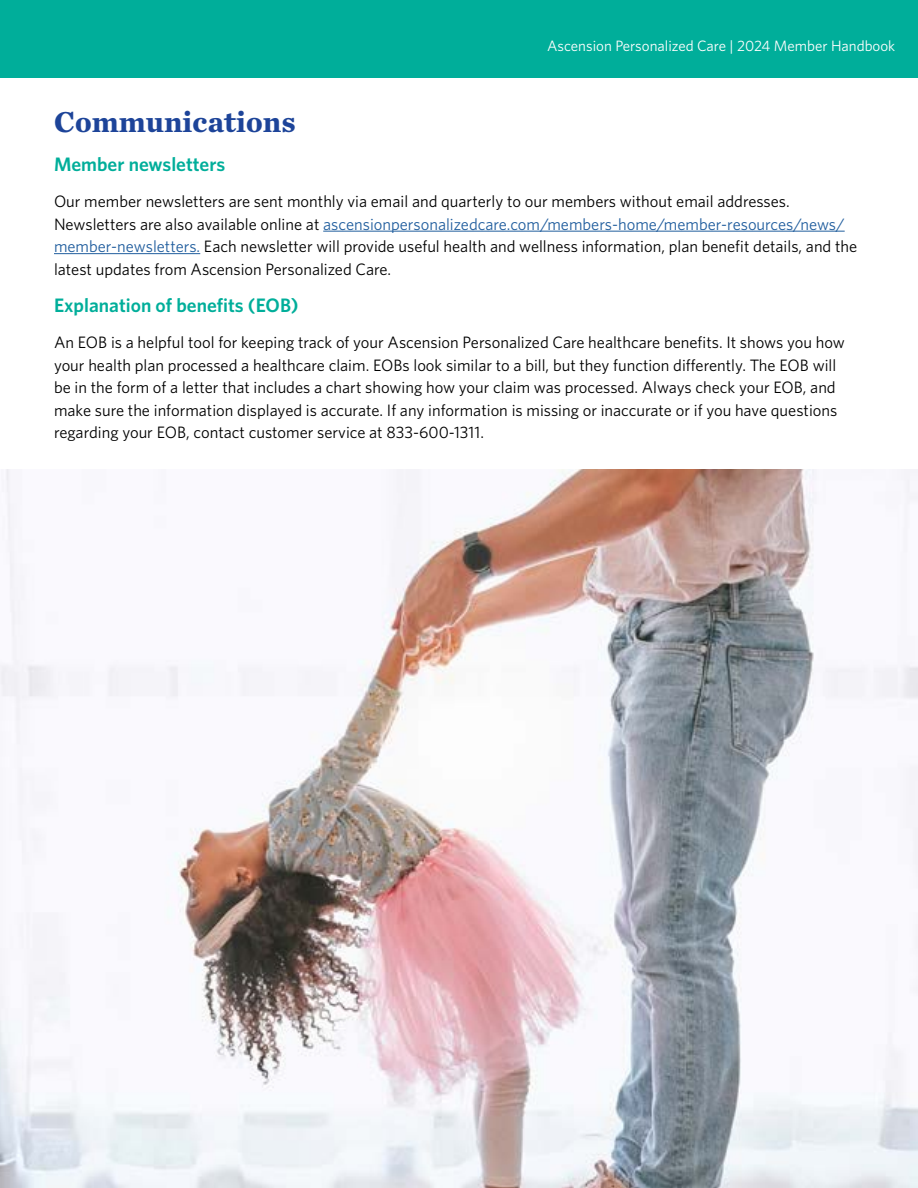
<style>
.page{position:relative;width:918px;height:1188px;background:#fff}
.page>*{position:absolute;margin:0;border:0;box-sizing:border-box;transform-origin:0 0}
.t1{font:700 30px "Chronicle Text G1";color:#1d4499}
.t2{font:600 19.5px "Whitney";color:#00ae9a}
.t3{font:16.5px/22.5px "Whitney";color:#000}
.t4{font:15px "Whitney";color:#fff}
.s1{color:#215e9e}
</style>
<div class="page">
<hr style="left:323px;top:231px;width:522px;height:1px;background:#215e9e">
<hr style="left:54px;top:253px;width:146px;height:1px;background:#215e9e">
<div style="left:0;top:0;width:918px;height:78px;background:#00ae9a"></div>
<img style="left:0;top:470px;width:918px;height:718px">
<h1 class="t1" style="left:54px;top:98px;width:243px">Communications</h1>
<p class="t4" style="left:547px;top:36px;width:350px">Ascension Personalized Care | 2024 Member Handbook</p>
<p class="t2" style="left:54px;top:151px;width:173px">Member newsletters</p>
<p class="t3" style="left:54px;top:189px;width:805px">Our member newsletters are sent monthly via email and quarterly to our members without email addresses.<br>Newsletters are also available online at <span class="s1">ascensionpersonalizedcare.com/members-home/member-resources/news/ member-newsletters.</span> Each newsletter will provide useful health and wellness information, plan benefit details, and the latest updates from Ascension Personalized Care.</p>
<p class="t2" style="left:54px;top:293px;width:246px">Explanation of benefits (EOB)</p>
<p class="t3" style="left:54px;top:331px;width:792px">An EOB is a helpful tool for keeping track of your Ascension Personalized Care healthcare benefits. It shows you how your health plan processed a healthcare claim. EOBs look similar to a bill, but they function differently. The EOB will be in the form of a letter that includes a chart showing how your claim was processed. Always check your EOB, and make sure the information displayed is accurate. If any information is missing or inaccurate or if you have questions regarding your EOB, contact customer service at 833-600-1311.</p>
</div>
